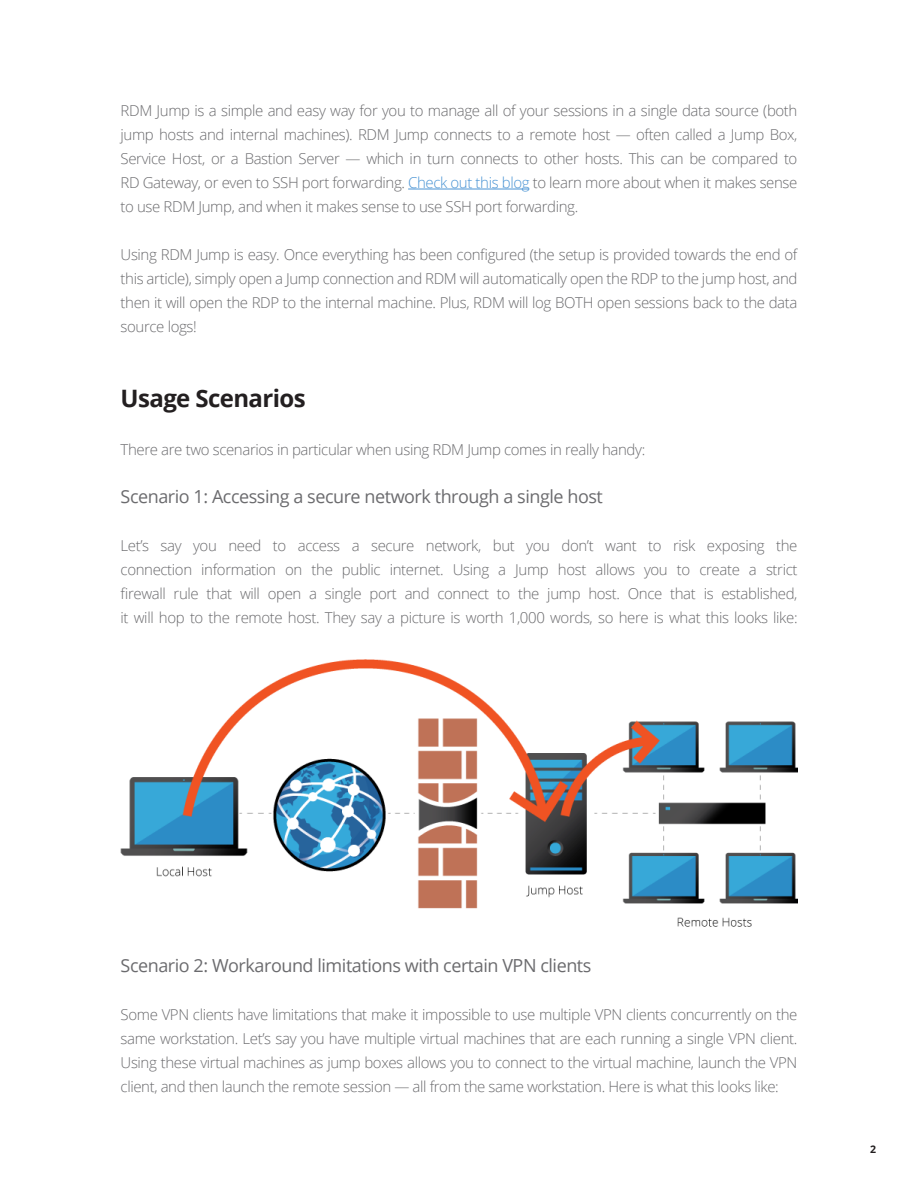
<style>
.page{position:relative;width:918px;height:1188px;background:#fff}
.page>*{position:absolute;margin:0;border:0;box-sizing:border-box;transform-origin:0 0}
.t1{font:700 24px "Open Sans";letter-spacing:-.025em;color:#231f20}
.t2{font:18px "Open Sans";letter-spacing:-.025em;color:#6b6b6e}
.t3{font:300 15px/24px "Open Sans";letter-spacing:-.025em;color:#6b6b6e;text-align:justify}
.t4{font:700 10.5px "Open Sans";color:#231f20}
.s1{color:#4a94d4}
</style>
<div class="page">
<hr style="left:408px;top:189px;width:121px;height:1px;background:#4a94d4">
<img style="left:121px;top:659px;width:676px;height:267px">
<p class="t3" style="left:121px;top:98px;width:678px">RDM Jump is a simple and easy way for you to manage all of your sessions in a single data source (both jump hosts and internal machines). RDM Jump connects to a remote host — often called a Jump Box, Service Host, or a Bastion Server — which in turn connects to other hosts. This can be compared to RD Gateway, or even to SSH port forwarding. <span class="s1">Check out this blog</span> to learn more about when it makes sense to use RDM Jump, and when it makes sense to use SSH port forwarding.</p>
<p class="t3" style="left:121px;top:242px;width:678px">Using RDM Jump is easy. Once everything has been configured (the setup is provided towards the end of this article), simply open a Jump connection and RDM will automatically open the RDP to the jump host, and then it will open the RDP to the internal machine. Plus, RDM will log BOTH open sessions back to the data source logs!</p>
<p class="t1" style="left:121px;top:381px;width:187px">Usage Scenarios</p>
<p class="t3" style="left:121px;top:437px;width:526px">There are two scenarios in particular when using RDM Jump comes in really handy:</p>
<p class="t2" style="left:121px;top:484px;width:484px">Scenario 1: Accessing a secure network through a single host</p>
<p class="t3" style="left:121px;top:533px;width:678px">Let’s say you need to access a secure network, but you don’t want to risk exposing the connection information on the public internet. Using a Jump host allows you to create a strict firewall rule that will open a single port and connect to the jump host. Once that is established, it will hop to the remote host. They say a picture is worth 1,000 words, so here is what this looks like:</p>
<p class="t2" style="left:121px;top:953px;width:472px">Scenario 2: Workaround limitations with certain VPN clients</p>
<p class="t3" style="left:121px;top:1002px;width:678px">Some VPN clients have limitations that make it impossible to use multiple VPN clients concurrently on the same workstation. Let’s say you have multiple virtual machines that are each running a single VPN client.<br>Using these virtual machines as jump boxes allows you to connect to the virtual machine, launch the VPN client, and then launch the remote session — all from the same workstation. Here is what this looks like:</p>
<p class="t4" style="left:870px;top:1141px;width:7px">2</p>
</div>
